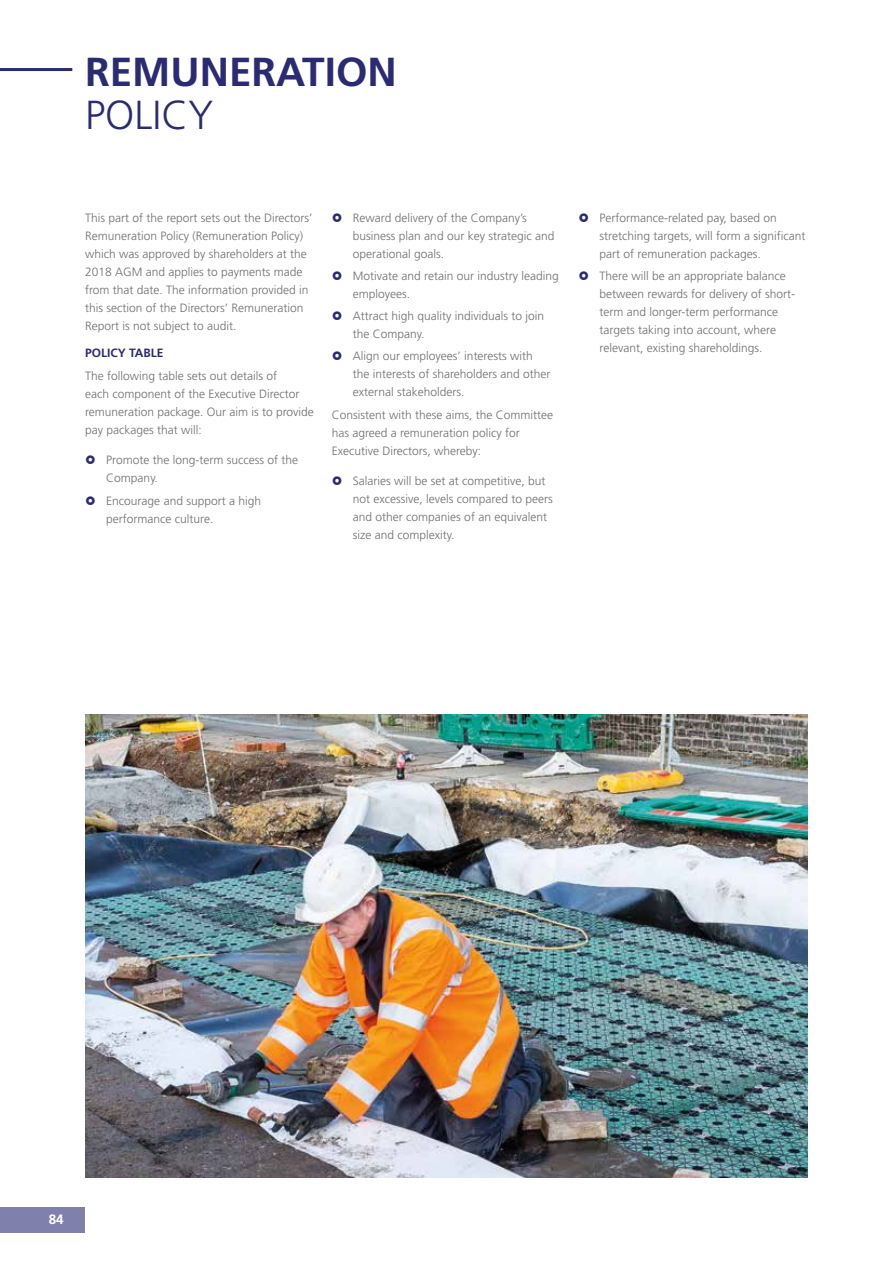
<style>
.page{position:relative;width:893px;height:1263px;background:#fff}
.page>*{position:absolute;margin:0;border:0;box-sizing:border-box;transform-origin:0 0}
.t1{font:700 40.5px "Frutiger LT Std";color:#2b2b74}
.t2{font:300 40.5px "Frutiger LT Std";color:#2b2b74}
.t3{font:700 13.5px "Frutiger LT Std";color:#fff}
.t4{font:300 12px/18px "Frutiger LT Std";color:#706f6f}
.t5{font:700 12px "Frutiger LT Std";color:#2b2b74}
</style>
<div class="page">
<img style="left:85px;top:714px;width:723px;height:464px">
<hr style="left:0;top:68px;width:72px;height:3px;background:#2b2b74">
<div style="left:0;top:1208px;width:85px;height:25px;background:#8080ac"></div>
<h1 class="t1" style="left:85px;top:48px;width:313px">REMUNERATION</h1>
<h1 class="t2" style="left:85px;top:92px;width:130px">POLICY</h1>
<p class="t4" style="left:85px;top:209px;width:229px">This part of the report sets out the Directors’ Remuneration Policy (Remuneration Policy) which was approved by shareholders at the 2018 AGM and applies to payments made from that date. The information provided in this section of the Directors’ Remuneration Report is not subject to audit.</p>
<p class="t5" style="left:85px;top:346px;width:80px">POLICY TABLE</p>
<p class="t4" style="left:85px;top:367px;width:230px">The following table sets out details of<br>each component of the Executive Director remuneration package. Our aim is to provide pay packages that will:</p>
<p class="t4" style="left:106px;top:451px;width:193px">Promote the long-term success of the<br>Company.</p>
<p class="t4" style="left:106px;top:492px;width:156px">Encourage and support a high performance culture.</p>
<p class="t4" style="left:353px;top:209px;width:203px">Reward delivery of the Company’s business plan and our key strategic and operational goals.</p>
<p class="t4" style="left:353px;top:267px;width:207px">Motivate and retain our industry leading employees.</p>
<p class="t4" style="left:353px;top:307px;width:193px">Attract high quality individuals to join the Company.</p>
<p class="t4" style="left:353px;top:347px;width:199px">Align our employees’ interests with the interests of shareholders and other external stakeholders.</p>
<p class="t4" style="left:332px;top:406px;width:223px">Consistent with these aims, the Committee has agreed a remuneration policy for<br>Executive Directors, whereby:</p>
<p class="t4" style="left:353px;top:472px;width:201px">Salaries will be set at competitive, but not excessive, levels compared to peers and other companies of an equivalent size and complexity.</p>
<p class="t4" style="left:600px;top:209px;width:207px">Performance-related pay, based on stretching targets, will form a significant part of remuneration packages.</p>
<p class="t4" style="left:600px;top:267px;width:197px">There will be an appropriate balance between rewards for delivery of short&shy;term and longer-term performance targets taking into account, where relevant, existing shareholdings.</p>
<p class="t3" style="left:49px;top:1211px;width:17px">84</p>
</div>
